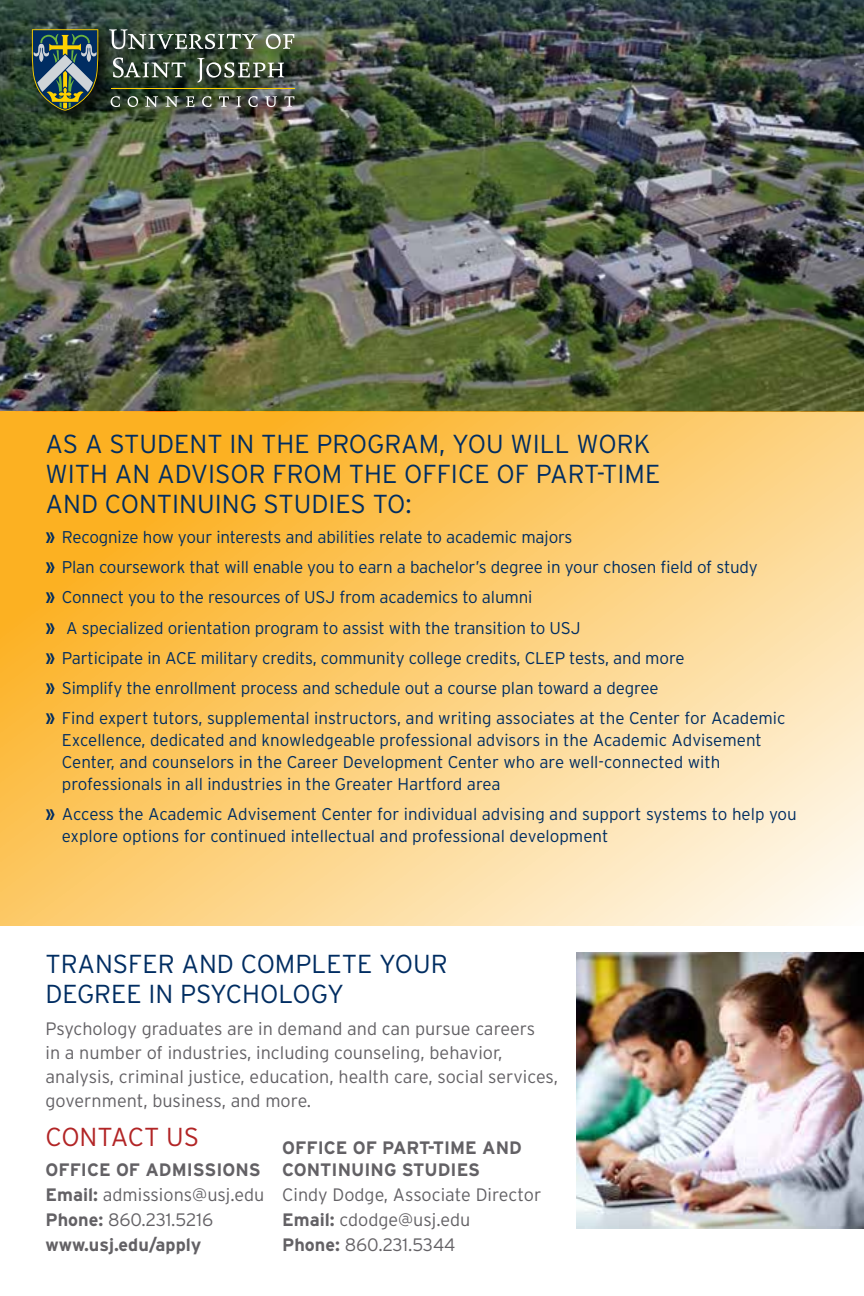
<style>
.page{position:relative;width:864px;height:1296px;background:#fff}
.page>*{position:absolute;margin:0;border:0;box-sizing:border-box;transform-origin:0 0}
.t1{font:300 26px/30px "Interstate";color:#002d62}
.t2{font:300 26px "Interstate";letter-spacing:-.01em;color:#b22526}
.t3{font:300 18px/24px "Interstate";color:#636165}
.t4{font:700 18px/25px "Interstate";color:#636165}
.t5{font:300 17px/30.2px "Interstate";letter-spacing:-.01em;color:#002d62}
.s1{font-weight:700;font-stretch:condensed;font-size:20.4px}
.s2{font-weight:300}
.s3{font-weight:700}
</style>
<div class="page">
<img style="left:0;top:0;width:864px;height:411px">
<svg style="left:0;top:411px;width:864px;height:515px;background:#fcce77"></svg>
<img style="left:576px;top:952px;width:288px;height:276px">
<div style="left:28px;top:25px;width:284px;height:103px;background:#000;opacity:.75"></div>
<svg style="left:109px;top:29px;width:149px;height:20px;background:#5f6d61"></svg>
<svg style="left:266px;top:34px;width:28px;height:15px"></svg>
<svg style="left:113px;top:57px;width:73px;height:21px;background:#5c6b5d"></svg>
<svg style="left:197px;top:58px;width:87px;height:25px;background:#5c6957"></svg>
<hr style="left:111px;top:88px;width:184px;height:1px;background:#ffd200">
<svg style="left:32px;top:29px;width:66px;height:82px;background:#50665c"></svg>
<svg style="left:111px;top:96px;width:9px;height:11px"></svg>
<svg style="left:128px;top:96px;width:10px;height:11px"></svg>
<svg style="left:145px;top:96px;width:13px;height:11px"></svg>
<svg style="left:165px;top:96px;width:13px;height:11px"></svg>
<svg style="left:186px;top:96px;width:8px;height:11px"></svg>
<svg style="left:202px;top:96px;width:9px;height:11px"></svg>
<svg style="left:219px;top:96px;width:10px;height:11px"></svg>
<svg style="left:236px;top:96px;width:5px;height:11px"></svg>
<svg style="left:248px;top:96px;width:10px;height:11px"></svg>
<svg style="left:265px;top:96px;width:12px;height:11px"></svg>
<svg style="left:284px;top:96px;width:10px;height:11px"></svg>
<h1 class="t1" style="left:46px;top:428px;width:616px">AS A STUDENT IN THE PROGRAM, YOU WILL WORK<br>WITH AN ADVISOR FROM THE OFFICE OF PART-TIME<br>AND CONTINUING STUDIES TO:</h1>
<p class="t5" style="left:45px;top:522px;width:742px"><span class="s1">»</span> Recognize how your interests and abilities relate to academic majors<br><span class="s1">»</span> Plan coursework that will enable you to earn a bachelor’s degree in your chosen field of study<br><span class="s1">»</span> Connect you to the resources of USJ from academics to alumni<br><span class="s1">»</span> A specialized orientation program to assist with the transition to USJ<br><span class="s1">»</span> Participate in ACE military credits, community college credits, CLEP tests, and more<br><span class="s1">»</span> Simplify the enrollment process and schedule out a course plan toward a degree<br><span class="s1">»</span> Find expert tutors, supplemental instructors, and writing associates at the Center for Academic</p>
<p class="t5" style="left:62px;top:729px;width:702px;line-height:22px">Excellence, dedicated and knowledgeable professional advisors in the Academic Advisement<br>Center, and counselors in the Career Development Center who are well-connected with professionals in all industries in the Greater Hartford area</p>
<p class="t5" style="left:62px;top:803px;width:737px;line-height:22px;text-indent:-16px"><span class="s1">»</span> Access the Academic Advisement Center for individual advising and support systems to help you explore options for continued intellectual and professional development</p>
<h1 class="t1" style="left:46px;top:949px;width:404px">TRANSFER AND COMPLETE YOUR<br>DEGREE IN PSYCHOLOGY</h1>
<p class="t3" style="left:46px;top:1017px;width:514px">Psychology graduates are in demand and can pursue careers<br>in a number of industries, including counseling, behavior, analysis, criminal justice, education, health care, social services, government, business, and more.</p>
<h1 class="t2" style="left:46px;top:1121px;width:155px">CONTACT US</h1>
<p class="t4" style="left:46px;top:1157px;width:220px">OFFICE OF ADMISSIONS<br>Email: <span class="s2">admissions@usj.edu<br></span>Phone: <span class="s2">860.231.5216 </span>www.usj.edu/apply</p>
<p class="t4" style="left:282px;top:1137px;width:241px;line-height:22px">OFFICE OF PART-TIME AND<br>CONTINUING STUDIES</p>
<p class="t3" style="left:282px;top:1182px;width:261px;line-height:25px">Cindy Dodge, Associate Director<br><span class="s3">Email:</span> cdodge@usj.edu<br><span class="s3">Phone:</span> 860.231.5344</p>
</div>
